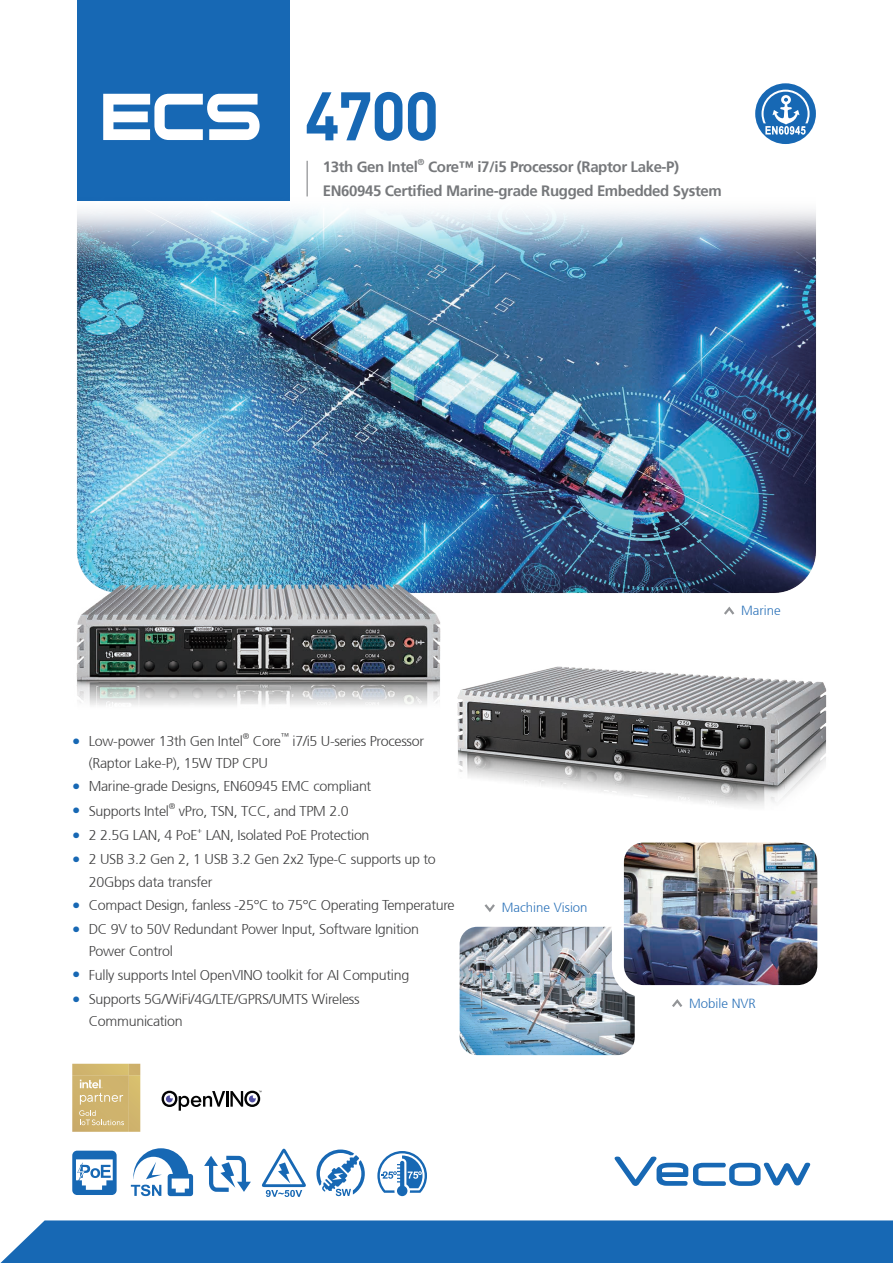
<style>
.page{position:relative;width:893px;height:1263px;background:#fff}
.page>*{position:absolute;margin:0;border:0;box-sizing:border-box;transform-origin:0 0}
.t1{font:700 67.5px "DIN Pro";color:#1768b4;scale:.95 1}
.t2{font:700 15px/24px "Frutiger 65";letter-spacing:-.025em;color:#76787b}
.t3{font:300 14.25px/22.2px "Frutiger 45";letter-spacing:-.02em;color:#3e3e3f}
.t4{font:300 13.2px "Frutiger 45";color:#2a71b8}
.t5{font:700 8.7px "Frutiger 65";color:#76787b}
.t6{font:300 8.25px "Frutiger 45";color:#3e3e3f}
.s1{font-family:"Frutiger 55 Roman";font-weight:400;font-size:16.5px;color:#1768b4}
</style>
<div class="page">
<div style="left:77px;top:0;width:213px;height:201px;background:#1768b4"></div>
<div style="left:0;top:1220px;width:893px;height:43px;background:#1768b4"></div>
<img style="left:77px;top:131px;width:739px;height:462px">
<hr style="left:307px;top:161px;width:1px;height:35px;background:#76787b">
<svg style="left:615px;top:1156px;width:195px;height:30px"></svg>
<img style="left:76px;top:564px;width:381px;height:142px">
<svg style="left:724px;top:606px;width:11px;height:9px"></svg>
<img style="left:461px;top:928px;width:173px;height:126px">
<div style="left:448px;top:915px;width:199px;height:152px;border:12px solid #fff;border-radius:23px"></div>
<svg style="left:484px;top:904px;width:11px;height:8px"></svg>
<svg style="left:672px;top:999px;width:11px;height:8px"></svg>
<img style="left:618px;top:843px;width:198px;height:148px">
<div style="left:612px;top:830px;width:217px;height:167px;border:12px solid #fff;border-radius:26px"></div>
<svg style="left:72px;top:1064px;width:68px;height:68px;background:#d3b977"></svg>
<img style="left:447px;top:650px;width:380px;height:184px">
<svg style="left:103px;top:94px;width:157px;height:46px"></svg>
<svg style="left:162px;top:1091px;width:99px;height:20px"></svg>
<div style="left:755px;top:83px;width:61px;height:61px;background:#1768b4;border-radius:50%"></div>
<svg style="left:761px;top:90px;width:49px;height:45px"></svg>
<svg style="left:377px;top:1151px;width:50px;height:45px"></svg>
<svg style="left:131px;top:1148px;width:62px;height:48px"></svg>
<svg style="left:316px;top:1149px;width:49px;height:47px"></svg>
<svg style="left:262px;top:1149px;width:44px;height:48px"></svg>
<svg style="left:204px;top:1156px;width:47px;height:36px"></svg>
<svg style="left:72px;top:1151px;width:45px;height:44px"></svg>
<h1 class="t1" style="left:305px;top:60px;width:143px">4700</h1>
<p class="t2" style="left:323px;top:155px;width:97px">13th Gen Intel</p>
<p class="t5" style="left:418px;top:157px;width:8px">®</p>
<p class="t2" style="left:323px;top:155px;width:400px;text-indent:105px">Core™ i7/i5 Processor (Raptor Lake-P)<br>EN60945 Certified Marine-grade Rugged Embedded System</p>
<p class="t3" style="left:72px;top:730px;width:172px"><span class="s1">•</span> Low-power 13th Gen Intel</p>
<p class="t6" style="left:243px;top:731px;width:8px">®</p>
<p class="t3" style="left:253px;top:730px;width:30px">Core</p>
<p class="t6" style="left:281px;top:731px;width:10px">™</p>
<p class="t3" style="left:292px;top:730px;width:133px">i7/i5 U-series Processor</p>
<p class="t4" style="left:741px;top:603px;width:41px">Marine</p>
<p class="t3" style="left:89px;top:752px;width:181px">(Raptor Lake-P), 15W TDP CPU</p>
<p class="t3" style="left:72px;top:775px;width:301px"><span class="s1">•</span> Marine-grade Designs, EN60945 EMC compliant</p>
<p class="t3" style="left:72px;top:800px;width:98px"><span class="s1">•</span> Supports Intel</p>
<p class="t6" style="left:169px;top:801px;width:8px">®</p>
<p class="t3" style="left:179px;top:800px;width:171px">vPro, TSN, TCC, and TPM 2.0</p>
<p class="t3" style="left:72px;top:824px;width:127px"><span class="s1">•</span> 2 2.5G LAN, 4 PoE</p>
<p class="t6" style="left:197px;top:826px;width:6px">+</p>
<p class="t3" style="left:206px;top:824px;width:165px">LAN, Isolated PoE Protection</p>
<p class="t3" style="left:89px;top:849px;width:349px;text-indent:-16px"><span class="s1">•</span> 2 USB 3.2 Gen 2, 1 USB 3.2 Gen 2x2 Type-C supports up to<br>20Gbps data transfer</p>
<p class="t3" style="left:72px;top:894px;width:384px"><span class="s1">•</span> Compact Design, fanless -25°C to 75°C Operating Temperature</p>
<p class="t3" style="left:89px;top:918px;width:332px;text-indent:-16px"><span class="s1">•</span> DC 9V to 50V Redundant Power Input, Software Ignition<br>Power Control</p>
<p class="t3" style="left:72px;top:964px;width:339px"><span class="s1">•</span> Fully supports Intel OpenVINO toolkit for AI Computing</p>
<p class="t3" style="left:89px;top:988px;width:272px;text-indent:-16px"><span class="s1">•</span> Supports 5G/WiFi/4G/LTE/GPRS/UMTS Wireless<br>Communication</p>
<p class="t4" style="left:502px;top:900px;width:87px">Machine Vision</p>
<p class="t4" style="left:689px;top:995px;width:68px">Mobile NVR</p>
</div>
